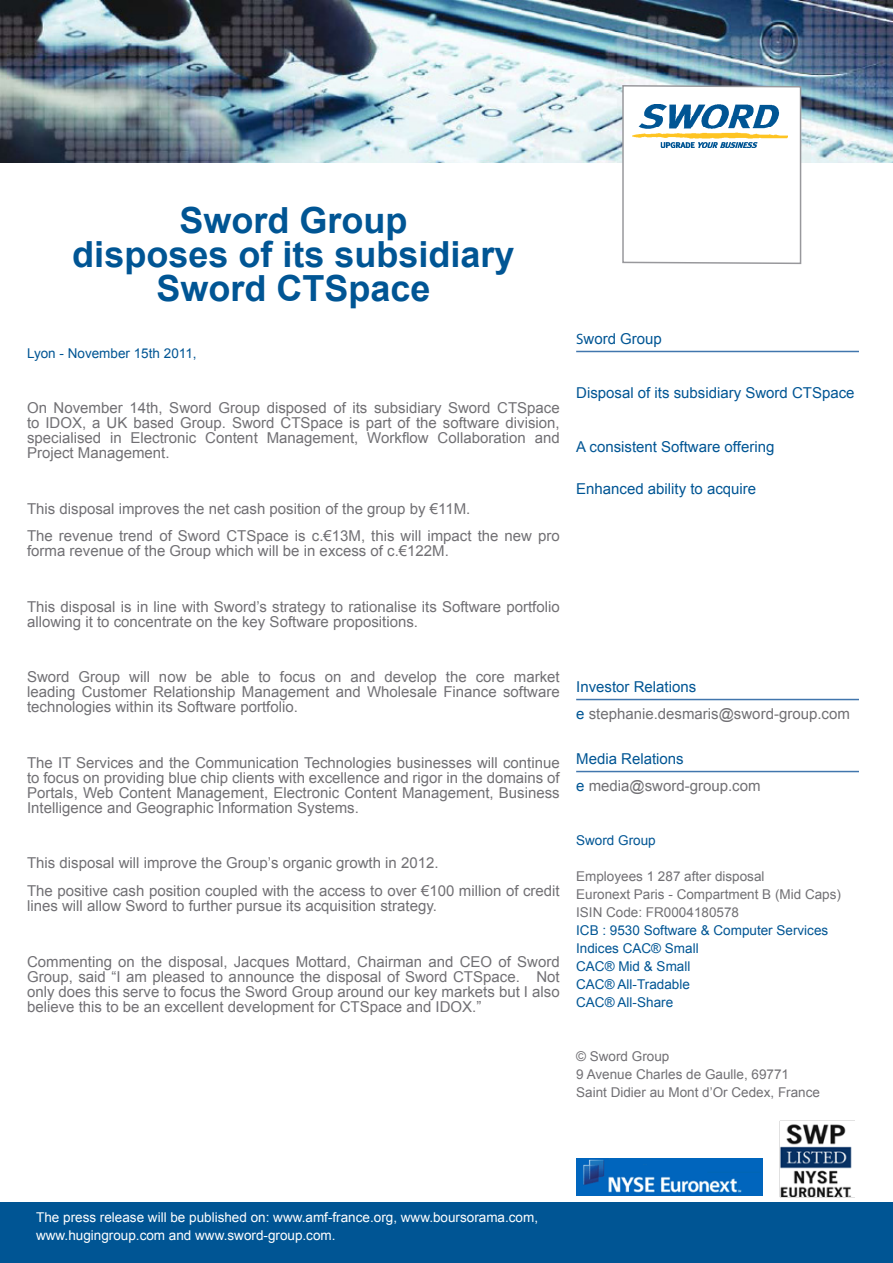
<style>
.page{position:relative;width:893px;height:1263px;background:#fff}
.page>*{position:absolute;margin:0;border:0;box-sizing:border-box;transform-origin:0 0}
.t1{font:700 36px "Arial";color:#005594}
.media_details{font:15px/15px "Arial";color:#717074;text-align:justify}
.media_details-2{font:15px "Arial";color:#005594}
.Media_Relations{font:15px "Arial";color:#005594}
.t2{font:13.5px/18px "Arial";color:#717074}
.t3{font:13.5px "Arial";color:#005594}
.t4{font:13.5px "Arial";color:#fff}
.s1{font-family:"Myriad Pro"}
.s2{color:#005594}
</style>
<div class="page">
<img style="left:0;top:0;width:893px;height:163px">
<div style="left:0;top:1202px;width:893px;height:61px;background:#005594"></div>
<hr style="left:576px;top:351px;width:283px;height:1px;background:#4176ad">
<hr style="left:576px;top:699px;width:283px;height:1px;background:#4176ad">
<hr style="left:576px;top:771px;width:283px;height:1px;background:#4176ad">
<img style="left:576px;top:1158px;width:187px;height:38px">
<img style="left:779px;top:1121px;width:73px;height:76px">
<svg style="left:621px;top:84px;width:181px;height:181px"></svg>
<p class="t1" style="left:179px;top:196px;width:230px">Sword Group</p>
<p class="t1" style="left:72px;top:230px;width:444px">disposes of its subsidiary</p>
<p class="t1" style="left:156px;top:264px;width:276px">Sword CTSpace</p>
<p class="t3" style="left:27px;top:344px;width:171px">Lyon - November 15th 2011,</p>
<p class="media_details" style="left:27px;top:400px;width:534px">On November 14th, Sword Group disposed of its subsidiary Sword CTSpace to IDOX, a UK based Group. Sword CTSpace is part of the software division, specialised in Electronic Content Management, Workflow Collaboration and Project Management.</p>
<p class="media_details" style="left:27px;top:501px;width:445px">This disposal improves the net cash position of the group by €11M.</p>
<p class="media_details" style="left:27px;top:529px;width:534px">The revenue trend of Sword CTSpace is c.€13M, this will impact the new pro forma revenue of the Group which will be in excess of c.€122M.</p>
<p class="Media_Relations" style="left:576px;top:329px;width:87px"><span class="s1">S</span>word Group</p>
<p class="media_details-2" style="left:576px;top:383px;width:280px">Disposal of its subsidiary Sword CTSpace</p>
<p class="media_details-2" style="left:576px;top:437px;width:200px">A consistent Software offering</p>
<p class="media_details-2" style="left:576px;top:479px;width:182px">Enhanced ability to acquire</p>
<p class="media_details" style="left:27px;top:599px;width:534px">This disposal is in line with Sword’s strategy to rationalise its Software portfolio allowing it to concentrate on the key Software propositions.</p>
<p class="media_details" style="left:27px;top:670px;width:534px">Sword Group will now be able to focus on and develop the core market leading Customer Relationship Management and Wholesale Finance software technologies within its Software portfolio.</p>
<p class="media_details" style="left:27px;top:755px;width:534px">The IT Services and the Communication Technologies businesses will continue to focus on providing blue chip clients with excellence and rigor in the domains of Portals, Web Content Management, Electronic Content Management, Business Intelligence and Geographic Information Systems.</p>
<p class="media_details" style="left:27px;top:856px;width:413px">This disposal will improve the Group’s organic growth in 2012.</p>
<p class="media_details" style="left:27px;top:883px;width:534px">The positive cash position coupled with the access to over €100 million of credit lines will allow Sword to further pursue its acquisition strategy.</p>
<p class="media_details" style="left:27px;top:954px;width:534px">Commenting on the disposal, Jacques Mottard, Chairman and CEO of Sword Group, said “I am pleased to announce the disposal of Sword CTSpace. Not only does this serve to focus the Sword Group around our key markets but I also believe this to be an excellent development for CTSpace and IDOX.”</p>
<p class="Media_Relations" style="left:576px;top:677px;width:122px">Investor Relations</p>
<p class="media_details" style="left:576px;top:707px;width:275px"><span class="s2">e</span> stephanie.desmaris@sword-group.com</p>
<p class="Media_Relations" style="left:576px;top:749px;width:109px">Media Relations</p>
<p class="media_details" style="left:576px;top:779px;width:186px"><span class="s2">e</span> media@sword-group.com</p>
<p class="t3" style="left:576px;top:832px;width:81px">Sword Group</p>
<p class="t2" style="left:576px;top:868px;width:190px">Employees 1 287 after disposal</p>
<p class="t2" style="left:576px;top:886px;width:266px">Euronext Paris - Compartment B (Mid Caps)</p>
<p class="t2" style="left:576px;top:904px;width:164px">ISIN Code: FR0004180578</p>
<p class="t3" style="left:576px;top:922px;width:254px">ICB : 9530 Software &amp; Computer Services</p>
<p class="t3" style="left:576px;top:940px;width:124px">Indices CAC® Small</p>
<p class="t3" style="left:576px;top:958px;width:116px">CAC® Mid &amp; Small</p>
<p class="t3" style="left:576px;top:976px;width:115px">CAC® All-Tradable</p>
<p class="t3" style="left:576px;top:994px;width:98px">CAC® All-Share</p>
<p class="t2" style="left:576px;top:1048px;width:95px">© Sword Group</p>
<p class="t2" style="left:576px;top:1066px;width:245px">9 Avenue Charles de Gaulle, 69771<br>Saint Didier au Mont d’Or Cedex, France</p>
<p class="t4" style="left:36px;top:1208px;width:503px">The press release will be published on: www.amf-france.org, www.boursorama.com,</p>
<p class="t4" style="left:36px;top:1226px;width:301px">www.hugingroup.com and www.sword-group.com.</p>
</div>
